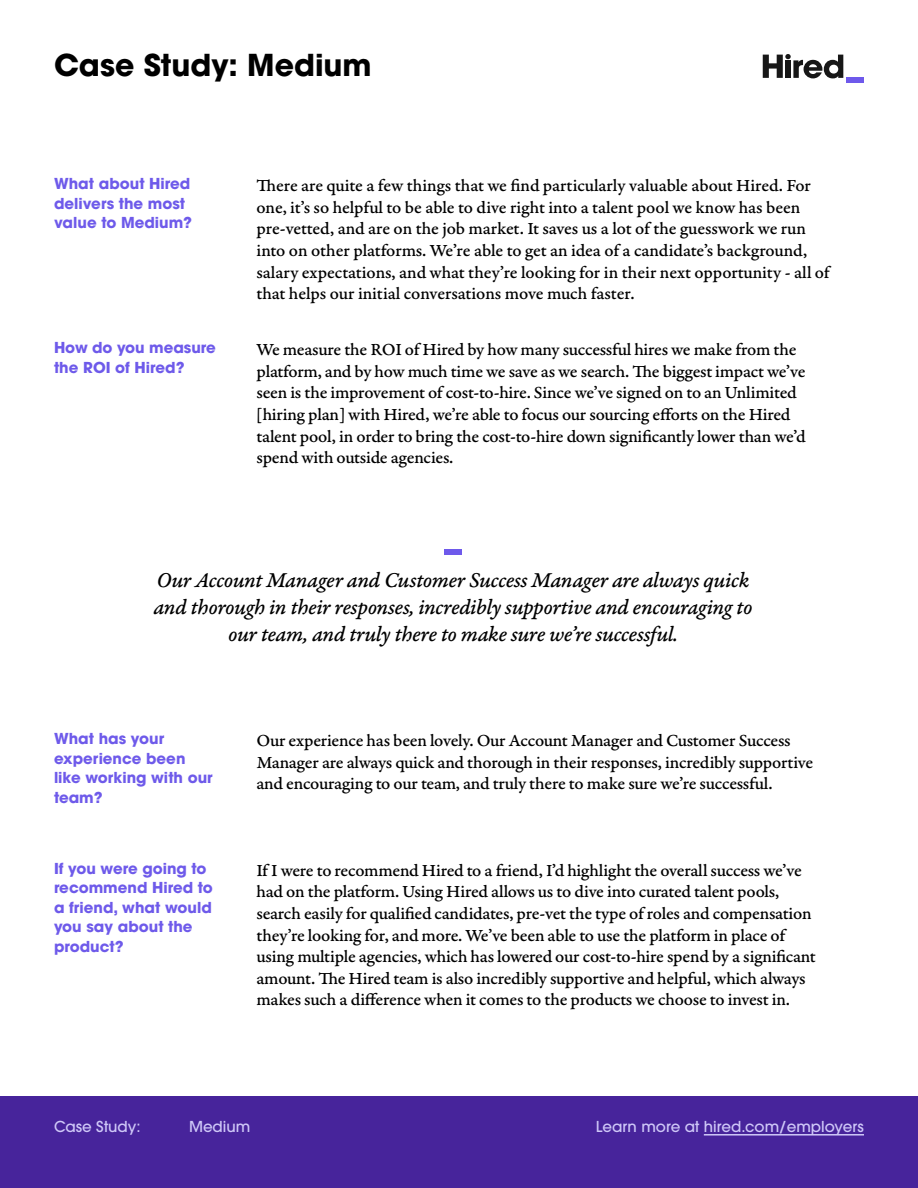
<style>
.page{position:relative;width:918px;height:1188px;background:#fff}
.page>*{position:absolute;margin:0;border:0;box-sizing:border-box;transform-origin:0 0}
.t1{font:700 30px "ITC Avant Garde Pro";color:#000}
.t2{font:22.5px/27px "Garamond Premr Pro Med It Capt";letter-spacing:-.02em;color:#000;text-align:center}
.t3{font:18px/21.6px "Garamond Premr Pro Med Capt";letter-spacing:-.015em;color:#000}
.t4{font:700 15px/19.5px "ITC Avant Garde Pro";color:#6e5aea}
.t5{font:500 15px "ITC Avant Garde Pro";color:#cfc8f8}
</style>
<div class="page">
<div style="left:0;top:1096px;width:918px;height:92px;background:#47249b"></div>
<hr style="left:704px;top:1134px;width:160px;height:2px;background:#cfc8f8">
<svg style="left:763px;top:54px;width:80px;height:24px"></svg>
<div style="left:846px;top:78px;width:18px;height:5px;background:#6e59eb"></div>
<div style="left:444px;top:549px;width:18px;height:6px;background:#6e59eb"></div>
<h1 class="t1" style="left:54px;top:45px;width:319px">Case Study: Medium</h1>
<p class="t4" style="left:54px;top:174px;width:140px">What about Hired delivers the most value to Medium?</p>
<p class="t4" style="left:54px;top:338px;width:163px">How do you measure the ROI of Hired?</p>
<p class="t3" style="left:256px;top:175px;width:575px">There are quite a few things that we find particularly valuable about Hired. For one, it’s so helpful to be able to dive right into a talent pool we know has been pre-vetted, and are on the job market. It saves us a lot of the guesswork we run into on other platforms. We’re able to get an idea of a candidate’s background, salary expectations, and what they’re looking for in their next opportunity - all of that helps our initial conversations move much faster.</p>
<p class="t3" style="left:256px;top:339px;width:551px">We measure the ROI of Hired by how many successful hires we make from the platform, and by how much time we save as we search. The biggest impact we’ve seen is the improvement of cost-to-hire. Since we’ve signed on to an Unlimited [hiring plan] with Hired, we’re able to focus our sourcing efforts on the Hired talent pool, in order to bring the cost-to-hire down significantly lower than we’d spend with outside agencies.</p>
<p class="t2" style="left:153px;top:567px;width:601px">Our Account Manager and Customer Success Manager are always quick and thorough in their responses, incredibly supportive and encouraging to our team, and truly there to make sure we’re successful.</p>
<p class="t4" style="left:54px;top:729px;width:160px">What has your experience been like working with our team?</p>
<p class="t4" style="left:54px;top:859px;width:160px">If you were going to recommend Hired to a friend, what would you say about the product?</p>
<p class="t3" style="left:256px;top:730px;width:558px">Our experience has been lovely. Our Account Manager and Customer Success<br>Manager are always quick and thorough in their responses, incredibly supportive and encouraging to our team, and truly there to make sure we’re successful.</p>
<p class="t3" style="left:256px;top:860px;width:561px">If I were to recommend Hired to a friend, I’d highlight the overall success we’ve had on the platform. Using Hired allows us to dive into curated talent pools, search easily for qualified candidates, pre-vet the type of roles and compensation they’re looking for, and more. We’ve been able to use the platform in place of using multiple agencies, which has lowered our cost-to-hire spend by a significant amount. The Hired team is also incredibly supportive and helpful, which always makes such a difference when it comes to the products we choose to invest in.</p>
<p class="t5" style="left:54px;top:1117px;width:88px">Case Study:</p>
<p class="t5" style="left:596px;top:1117px;width:270px">Learn more at hired.com/employers</p>
<p class="t5" style="left:189px;top:1117px;width:63px">Medium</p>
</div>
